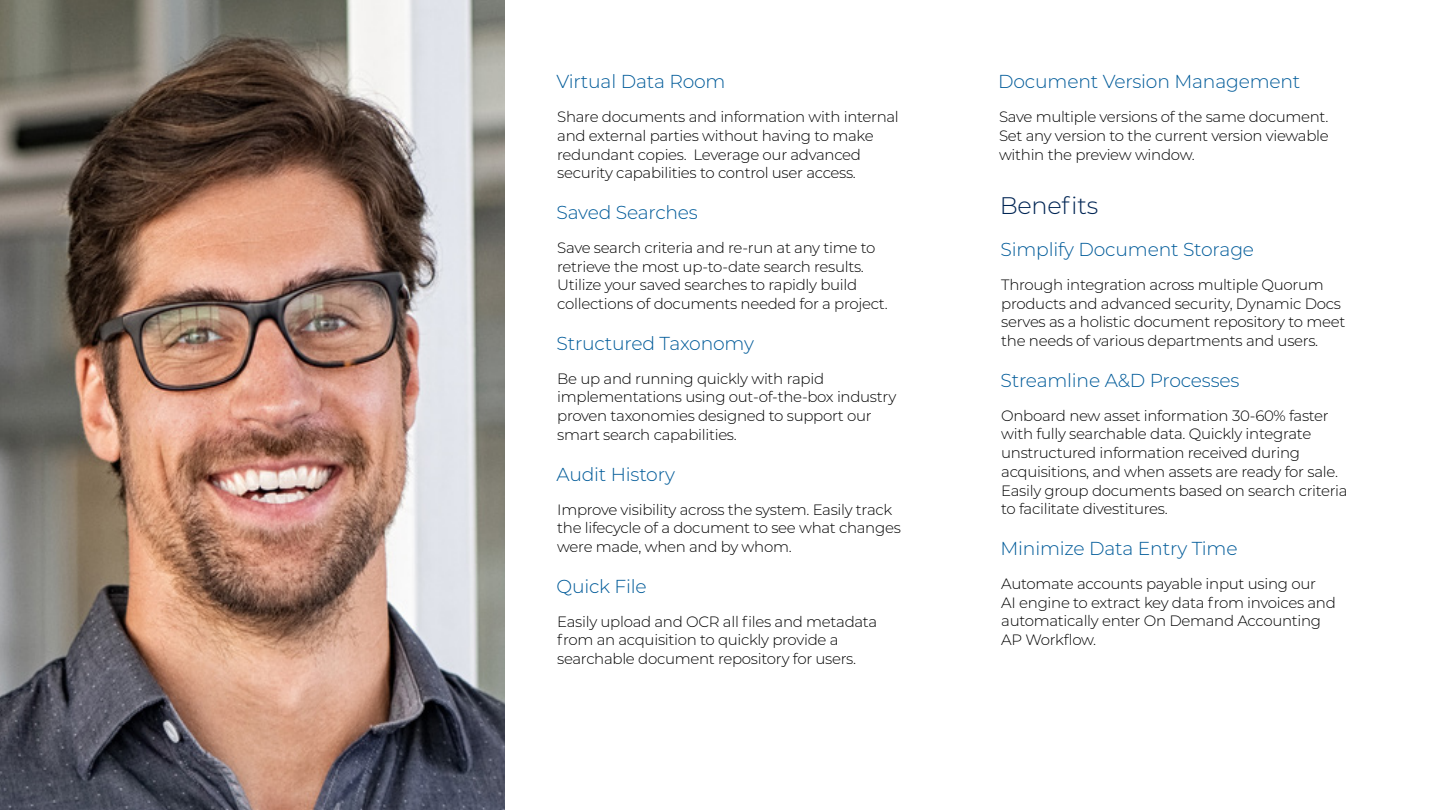
<style>
.page{position:relative;width:1440px;height:810px;background:#fff}
.page>*{position:absolute;margin:0;border:0;box-sizing:border-box;transform-origin:0 0}
.t1{font:300 24px "Montserrat";letter-spacing:-.01em;color:#002554}
.t2{font:300 18.75px "Montserrat";letter-spacing:-.01em;color:#005b99}
.t3{font:300 15px/18.8px "Montserrat";letter-spacing:-.02em;color:#000}
</style>
<div class="page">
<img style="left:0;top:0;width:505px;height:810px">
<p class="t2" style="left:556px;top:69px;width:171px">Virtual Data Room</p>
<p class="t3" style="left:557px;top:107px;width:343px">Share documents and information with internal and external parties without having to make redundant copies. Leverage our advanced security capabilities to control user access.</p>
<p class="t2" style="left:556px;top:200px;width:143px">Saved Searches</p>
<p class="t3" style="left:557px;top:238px;width:332px">Save search criteria and re-run at any time to retrieve the most up-to-date search results.<br>Utilize your saved searches to rapidly build collections of documents needed for a project.</p>
<p class="t2" style="left:556px;top:330px;width:199px">Structured Taxonomy</p>
<p class="t3" style="left:557px;top:368px;width:341px">Be up and running quickly with rapid implementations using out-of-the-box industry proven taxonomies designed to support our smart search capabilities.</p>
<p class="t2" style="left:556px;top:461px;width:120px">Audit History</p>
<p class="t3" style="left:557px;top:499px;width:345px">Improve visibility across the system. Easily track the lifecycle of a document to see what changes were made, when and by whom.</p>
<p class="t2" style="left:556px;top:573px;width:92px">Quick File</p>
<p class="t3" style="left:557px;top:611px;width:322px">Easily upload and OCR all files and metadata from an acquisition to quickly provide a searchable document repository for users.</p>
<p class="t2" style="left:998px;top:69px;width:304px">Document Version Management</p>
<p class="t3" style="left:999px;top:107px;width:331px;text-align:justify">Save multiple versions of the same document.<br>Set any version to the current version viewable within the preview window.</p>
<h1 class="t1" style="left:1000px;top:189px;width:100px">Benefits</h1>
<p class="t2" style="left:1000px;top:237px;width:255px">Simplify Document Storage</p>
<p class="t3" style="left:1001px;top:275px;width:346px">Through integration across multiple Quorum products and advanced security, Dynamic Docs serves as a holistic document repository to meet the needs of various departments and users.</p>
<p class="t2" style="left:1000px;top:367px;width:240px">Streamline A&amp;D Processes</p>
<p class="t3" style="left:1001px;top:405px;width:348px">Onboard new asset information 30-60% faster with fully searchable data. Quickly integrate unstructured information received during acquisitions, and when assets are ready for sale.<br>Easily group documents based on search criteria to facilitate divestitures.</p>
<p class="t2" style="left:1000px;top:536px;width:239px">Minimize Data Entry Time</p>
<p class="t3" style="left:1001px;top:574px;width:336px">Automate accounts payable input using our<br>AI engine to extract key data from invoices and automatically enter On Demand Accounting AP Workflow.</p>
</div>
